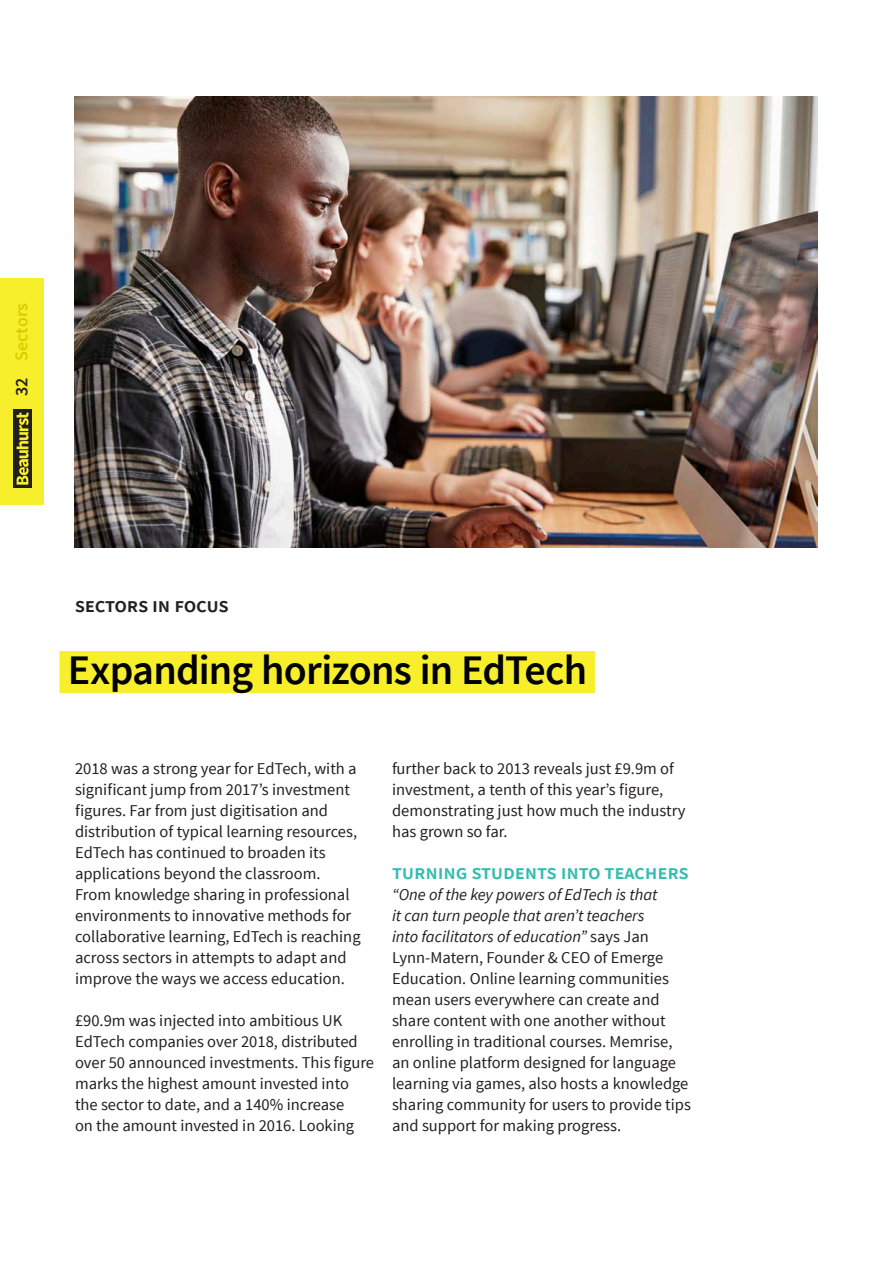
<style>
.page{position:relative;width:893px;height:1263px;background:#fff}
.page>*{position:absolute;margin:0;border:0;box-sizing:border-box;transform-origin:0 0}
.t1{font:600 42px "Source Sans Pro";letter-spacing:-.02em;color:#000}
.t2{font:600 21px "Source Sans Pro";color:#32bdaf}
.grey_sub{font:600 21px "Source Sans Pro";color:#231f20}
.t3{font:600 18px "Source Sans Pro";color:#dacc00}
.t4{font:16.5px/21px "Source Sans Pro";color:#231f20}
.s1{color:#231f20}
.s2{font-style:italic}
</style>
<div class="page">
<div style="left:0;top:279px;width:43px;height:226px;background:#f8ef2c"></div>
<div style="left:13px;top:409px;width:19px;height:79px;background:#231f20"></div>
<svg style="left:17px;top:412px;width:12px;height:73px"></svg>
<div style="left:60px;top:651px;width:535px;height:42px;background:#f8ef2c"></div>
<img style="left:75px;top:97px;width:742px;height:450px">
<p class="t3" style="left:10px;top:396px;width:94px;rotate:-90deg"><span class="s1">32</span> Sectors</p>
<p class="grey_sub" style="left:75px;top:592px;width:156px">sectors in focus</p>
<p class="t1" style="left:68px;top:644px;width:521px">Expanding horizons in EdTech</p>
<p class="t4" style="left:75px;top:758px;width:287px">2018 was a strong year for EdTech, with a significant jump from 2017’s investment figures. Far from just digitisation and distribution of typical learning resources, EdTech has continued to broaden its applications beyond the classroom.<br>From knowledge sharing in professional environments to innovative methods for collaborative learning, EdTech is reaching across sectors in attempts to adapt and improve the ways we access education.</p>
<p class="t4" style="left:75px;top:1010px;width:301px">£90.9m was injected into ambitious UK EdTech companies over 2018, distributed over 50 announced investments. This figure marks the highest amount invested into the sector to date, and a 140% increase<br>on the amount invested in 2016. Looking</p>
<p class="t4" style="left:392px;top:758px;width:295px">further back to 2013 reveals just £9.9m of investment, a tenth of this year’s figure, demonstrating just how much the industry has grown so far.</p>
<p class="t2" style="left:392px;top:858px;width:298px">turning students into teachers</p>
<p class="t4" style="left:392px;top:884px;width:300px"><span class="s2">“One of the key powers of EdTech is that<br>it can turn people that aren’t teachers<br>into facilitators of education”</span> says Jan Lynn-Matern, Founder &amp; CEO of Emerge Education. Online learning communities mean users everywhere can create and share content with one another without enrolling in traditional courses. Memrise, an online platform designed for language learning via games, also hosts a knowledge sharing community for users to provide tips and support for making progress.</p>
</div>
